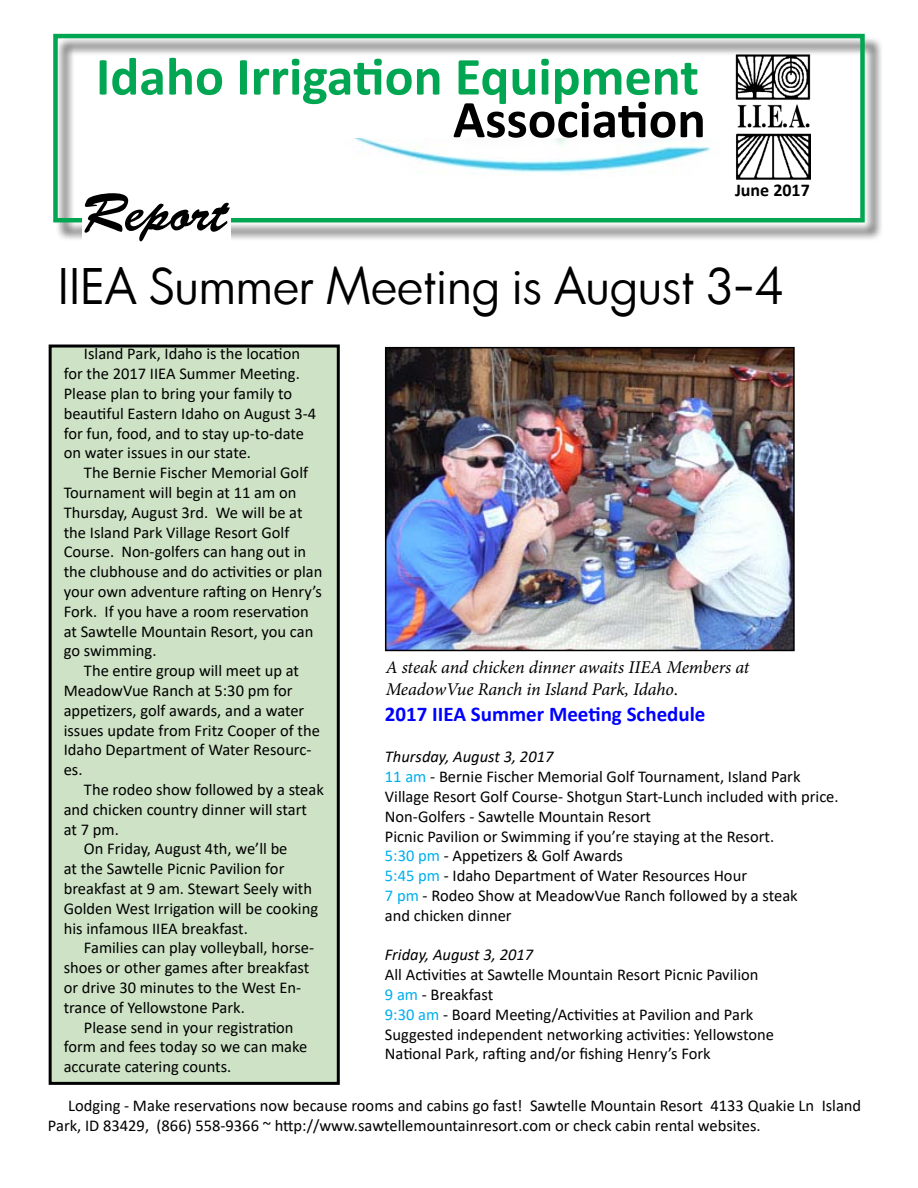
<style>
.page{position:relative;width:918px;height:1188px;background:#fff}
.page>*{position:absolute;margin:0;border:0;box-sizing:border-box;transform-origin:0 0}
.t1{font:700 54px "Calibri";color:#00a651}
.t2{font:54px "Brush Script Std";color:#000}
.t3{font:700 53.25px "Calibri";color:#000}
.t4{font:48px "Luz Sans";color:#000}
.t5{font:700 21px "Calibri";color:#00f}
.t6{font:italic 18px/21.6px "Minion Pro";letter-spacing:-.01em;color:#000}
.t7{font:700 18px "Calibri";color:#000}
.t8{font:16.5px/19.8px "Calibri";color:#000}
.t9{font:italic 16.5px "Calibri";color:#000}
.s1{font-style:normal}
.s2{font-style:italic}
.s3{color:#00aeef}
</style>
<div class="page">
<div style="left:50px;top:346px;width:288px;height:737px;background:#cee3c6"></div>
<div style="left:49px;top:345px;width:291px;height:740px;border:3px solid #000"></div>
<img style="left:388px;top:350px;width:404px;height:298px">
<div style="left:385px;top:347px;width:410px;height:304px;border:2px solid #000"></div>
<div style="left:55px;top:36px;width:828px;height:205px;background:#000;opacity:.75"></div>
<div style="left:53px;top:34px;width:812px;height:188px;border:4px solid #00a651"></div>
<div style="left:82px;top:208px;width:148px;height:59px;background:#fff"></div>
<h1 class="t1" style="left:96px;top:38px;width:605px">Idaho Irrigation Equipment</h1>
<h2 class="t3" style="left:453px;top:82px;width:254px">Association</h2>
<h1 class="t2" style="left:82px;top:182px;width:147px">Report</h1>
<p class="t7" style="left:735px;top:178px;width:76px">June 2017</p>
<h3 class="t4" style="left:58px;top:254px;width:728px">IIEA Summer Meeting is August 3-4</h3>
<p class="t8" style="left:64px;top:344px;width:254px;text-indent:20px">Island Park, Idaho is the location for the 2017 IIEA Summer Meeting.<br>Please plan to bring your family to beautiful Eastern Idaho on August 3-4 for fun, food, and to stay up-to-date on water issues in our state.</p>
<p class="t8" style="left:64px;top:462px;width:260px;text-indent:20px">The Bernie Fischer Memorial Golf Tournament will begin at 11 am on Thursday, August 3rd. We will be at the Island Park Village Resort Golf Course. Non-golfers can hang out in the clubhouse and do activities or plan your own adventure rafting on Henry’s Fork. If you have a room reservation at Sawtelle Mountain Resort, you can go swimming.</p>
<p class="t8" style="left:64px;top:660px;width:258px;text-indent:20px">The entire group will meet up at<br>MeadowVue Ranch at 5:30 pm for appetizers, golf awards, and a water issues update from Fritz Cooper of the<br>Idaho Department of Water Resourc&shy;es.</p>
<p class="t8" style="left:84px;top:779px;width:241px">The rodeo show followed by a steak</p>
<p class="t8" style="left:64px;top:799px;width:245px">and chicken country dinner will start</p>
<p class="t8" style="left:64px;top:819px;width:57px">at 7 pm.</p>
<p class="t8" style="left:84px;top:839px;width:205px">On Friday, August 4th, we’ll be</p>
<p class="t8" style="left:64px;top:858px;width:222px">at the Sawtelle Picnic Pavilion for</p>
<p class="t8" style="left:64px;top:878px;width:250px">breakfast at 9 am. Stewart Seely with</p>
<p class="t8" style="left:64px;top:898px;width:256px">Golden West Irrigation will be cooking</p>
<p class="t8" style="left:64px;top:918px;width:186px">his infamous IIEA breakfast.</p>
<p class="t8" style="left:84px;top:938px;width:232px">Families can play volleyball, horse-</p>
<p class="t8" style="left:64px;top:957px;width:247px">shoes or other games after breakfast</p>
<p class="t8" style="left:64px;top:977px;width:239px">or drive 30 minutes to the West En-</p>
<p class="t8" style="left:64px;top:997px;width:183px">trance of Yellowstone Park.</p>
<p class="t8" style="left:84px;top:1017px;width:211px">Please send in your registration</p>
<p class="t8" style="left:64px;top:1037px;width:245px">form and fees today so we can make</p>
<p class="t8" style="left:64px;top:1056px;width:169px">accurate catering counts.</p>
<p class="t6" style="left:386px;top:657px;width:365px">A steak and chicken dinner awaits IIEA Members at<br>MeadowVue Ranch in Island Park, Idaho<span class="s1">.</span></p>
<p class="t5" style="left:385px;top:699px;width:322px">2017 IIEA Summer Meeting Schedule</p>
<p class="t8" style="left:385px;top:747px;width:455px"><span class="s2">Thursday, August 3, 2017<br></span><span class="s3">11 am</span> - Bernie Fischer Memorial Golf Tournament, Island Park Village Resort Golf Course- Shotgun Start-Lunch included with price.<br>Non-Golfers - Sawtelle Mountain Resort<br>Picnic Pavilion or Swimming if you’re staying at the Resort.<br><span class="s3">5:30 pm</span> - Appetizers &amp; Golf Awards<br><span class="s3">5:45 pm</span> - Idaho Department of Water Resources Hour<br><span class="s3">7 pm</span> - Rodeo Show at MeadowVue Ranch followed by a steak<br>and chicken dinner</p>
<p class="t9" style="left:385px;top:943px;width:150px">Friday, August 3, 2017</p>
<p class="t8" style="left:385px;top:964px;width:391px">All Activities at Sawtelle Mountain Resort Picnic Pavilion<br><span class="s3">9 am</span> - Breakfast<br><span class="s3">9:30 am</span> - Board Meeting/Activities at Pavilion and Park Suggested independent networking activities: Yellowstone National Park, rafting and/or fishing Henry’s Fork</p>
<p class="t8" style="left:48px;top:1095px;width:815px;text-indent:20px">Lodging - Make reservations now because rooms and cabins go fast! Sawtelle Mountain Resort 4133 Quakie Ln Island<br>Park, ID 83429, (866) 558-9366 ~ http://www.sawtellemountainresort.com or check cabin rental websites.</p>
</div>
